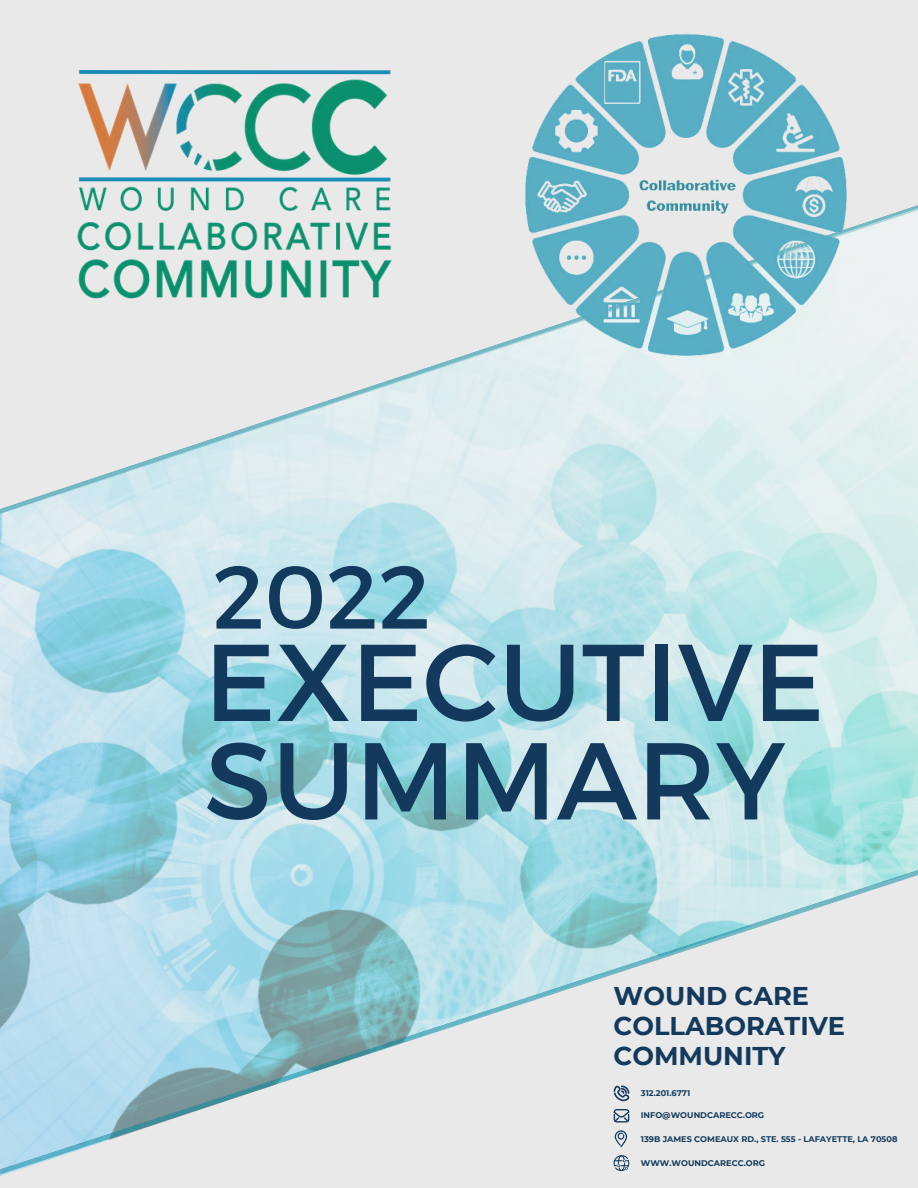
<style>
.page{position:relative;width:918px;height:1188px;background:#e9e9e9}
.page>*{position:absolute;margin:0;border:0;box-sizing:border-box;transform-origin:0 0}
.t1{font:108.9px/98.4px "Montserrat";color:#133a5c}
.t2{font:88.95px "Montserrat";color:#133a5c}
.t3{font:700 25.65px/30px "Montserrat";color:#133a5c}
.t4{font:700 8.25px "Montserrat";color:#133a5c}
</style>
<div class="page">
<img style="left:0;top:205px;width:918px;height:652px">
<svg style="left:0;top:857px;width:918px;height:319px"></svg>
<svg style="left:615px;top:1130px;width:12px;height:17px"></svg>
<svg style="left:614px;top:1085px;width:15px;height:16px"></svg>
<svg style="left:614px;top:1109px;width:15px;height:14px"></svg>
<svg style="left:614px;top:1155px;width:15px;height:16px"></svg>
<img style="left:73px;top:70px;width:335px;height:248px">
<img style="left:525px;top:34px;width:326px;height:326px">
<h2 class="t2" style="left:212px;top:542px;width:220px">2022</h2>
<h1 class="t1" style="left:204px;top:633px;width:622px">EXECUTIVE<br>SUMMARY</h1>
<h3 class="t3" style="left:614px;top:979px;width:233px">WOUND CARE<br>COLLABORATIVE<br>COMMUNITY</h3>
<p class="t4" style="left:641px;top:1087px;width:51px">312.201.6771</p>
<p class="t4" style="left:641px;top:1109px;width:125px">INFO@WOUNDCARECC.ORG</p>
<p class="t4" style="left:641px;top:1133px;width:258px">139B JAMES COMEAUX RD., STE. 555 - LAFAYETTE, LA 70508</p>
<p class="t4" style="left:641px;top:1157px;width:126px">WWW.WOUNDCARECC.ORG</p>
</div>
